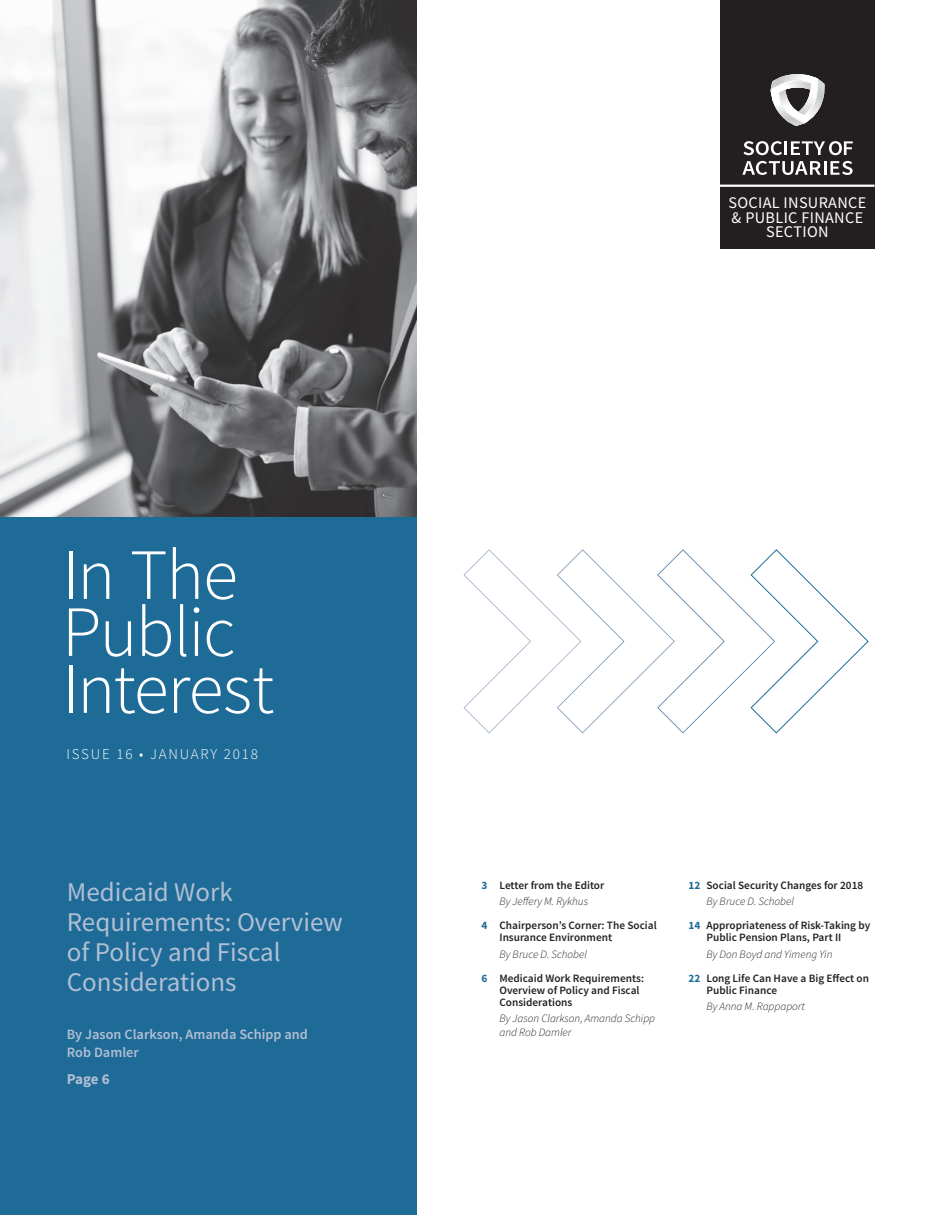
<style>
.page{position:relative;width:945px;height:1215px;background:#fff}
.page>*{position:absolute;margin:0;border:0;box-sizing:border-box;transform-origin:0 0}
.t1{font:300 72px/57px "Source Sans Pro";letter-spacing:-.025em;color:#fff}
.t2{font:27px/30px "Source Sans Pro";color:#b1bfd4}
.t3{font:16.2px/14.7px "Source Sans Pro";letter-spacing:.02em;color:#fff;text-align:center}
.t4{font:300 15px "Source Sans Pro";letter-spacing:.12em;color:#fff}
.t5{font:700 15px "Source Sans Pro";color:#b1bfd4}
.t6{font:600 14.25px/18px "Source Sans Pro";color:#b1bfd4}
.t7{font:600 11.25px/12px "Source Sans Pro";color:#231f20}
.t8{font:italic 300 11.25px/13.5px "Source Sans Pro";color:#231f20}
.s1{font-weight:700;color:#1f6b97}
.s2{font-weight:300;font-style:italic}
</style>
<div class="page">
<div style="left:0;top:505px;width:417px;height:710px;background:#1f6b97"></div>
<img style="left:0;top:0;width:417px;height:517px">
<div style="left:720px;top:0;width:155px;height:248px;background:#231f20"></div>
<svg style="left:743px;top:141px;width:110px;height:14px"></svg>
<svg style="left:742px;top:161px;width:111px;height:14px"></svg>
<hr style="left:720px;top:185px;width:155px;height:2px;background:#fff">
<svg style="left:770px;top:74px;width:55px;height:52px"></svg>
<svg style="left:463px;top:549px;width:406px;height:185px"></svg>
<h1 class="t1" style="left:62px;top:547px;width:214px">In The<br>Public<br>Interest</h1>
<h3 class="t4" style="left:66px;top:745px;width:193px">ISSUE 16 • JANUARY 2018</h3>
<h2 class="t2" style="left:67px;top:877px;width:278px">Medicaid Work<br>Requirements: Overview of Policy and Fiscal<br>Considerations</h2>
<p class="t6" style="left:67px;top:1025px;width:242px">By Jason Clarkson, Amanda Schipp and<br>Rob Damler</p>
<h3 class="t5" style="left:67px;top:1069px;width:44px">Page 6</h3>
<h3 class="t3" style="left:728px;top:195px;width:139px">SOCIAL INSURANCE &amp; PUBLIC FINANCE<br>SECTION</h3>
<p class="t7" style="left:482px;top:877px;width:124px;line-height:16.5px;text-align:center"><span class="s1">3</span> Letter from the Editor<br><span class="s2">By Jeffery M. Rykhus</span></p>
<p class="t7" style="left:500px;top:920px;width:159px;text-indent:-18px"><span class="s1">4</span> Chairperson’s Corner: The Social<br>Insurance Environment</p>
<p class="t7" style="left:482px;top:943px;width:164px;line-height:24px;text-indent:18px"><span class="s2">By Bruce D. Schobel<br></span><span class="s1">6</span> Medicaid Work Requirements:</p>
<p class="t7" style="left:500px;top:985px;width:142px">Overview of Policy and Fiscal<br>Considerations</p>
<p class="t8" style="left:500px;top:1012px;width:157px">By Jason Clarkson, Amanda Schipp and Rob Damler</p>
<p class="t7" style="left:706px;top:877px;width:158px;line-height:16.5px;text-indent:-18px"><span class="s1">12</span> Social Security Changes for 2018<br><span class="s2">By Bruce D. Schobel</span></p>
<p class="t7" style="left:706px;top:920px;width:165px;text-indent:-18px"><span class="s1">14</span> Appropriateness of Risk-Taking by<br>Public Pension Plans, Part II</p>
<p class="t7" style="left:688px;top:943px;width:182px;line-height:24px;text-indent:18px"><span class="s2">By Don Boyd and Yimeng Yin<br></span><span class="s1">22</span> Long Life Can Have a Big Effect on</p>
<p class="t7" style="left:706px;top:985px;width:72px">Public Finance</p>
<p class="t8" style="left:706px;top:1000px;width:100px">By Anna M. Rappaport</p>
</div>
